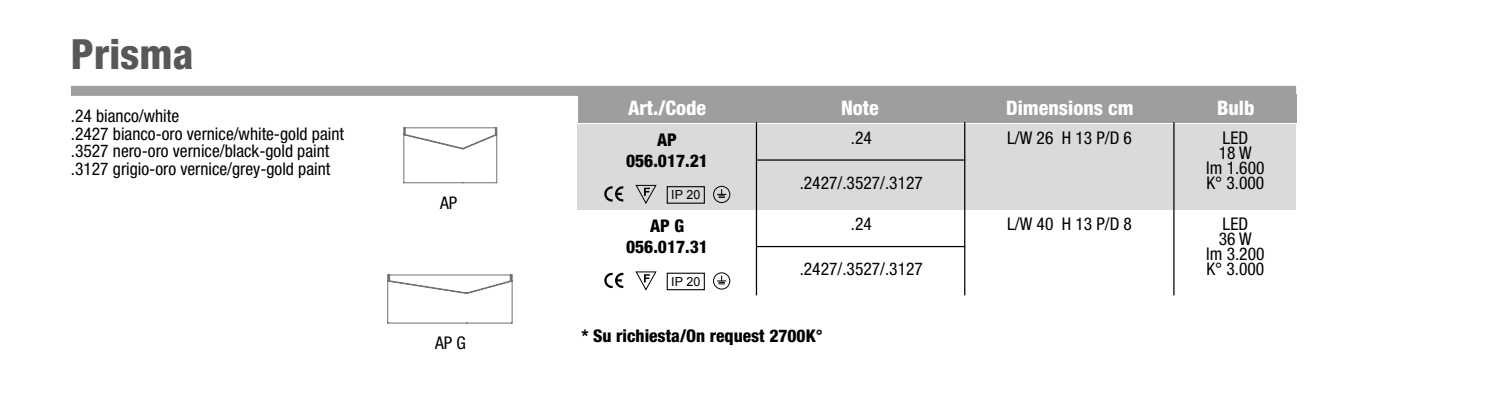
<style>
.page{position:relative;width:1489px;height:399px;background:#fff}
.page>*{position:absolute;margin:0;border:0;box-sizing:border-box;transform-origin:0 0}
.t1{font:800 condensed 41.75px "Helvetica Neue LT Std";color:#58585a}
.t2{font:800 condensed 20px "Helvetica Neue LT Std";color:#fff}
.t3{font:condensed 17.5px/15px "Helvetica Neue LT Std";color:#000;text-align:center}
.t4{font:800 condensed 17.5px/21px "Helvetica Neue LT Std";color:#000;text-align:center}
.t5{font:12.5px "Arial";color:#000}
</style>
<div class="page">
<div style="left:577px;top:124px;width:718px;height:86px;background:#d9dadb"></div>
<svg style="left:403px;top:127px;width:94px;height:56px"></svg>
<svg style="left:387px;top:274px;width:125px;height:49px"></svg>
<div style="left:71px;top:86px;width:1224px;height:10px;background:#9c9e9f"></div>
<div style="left:577px;top:94px;width:719px;height:29px;background:#9c9e9f"></div>
<svg style="left:604px;top:186px;width:19px;height:16px"></svg>
<svg style="left:635px;top:184px;width:22px;height:20px"></svg>
<svg style="left:713px;top:185px;width:17px;height:18px"></svg>
<div style="left:666px;top:186px;width:38px;height:18px;border:1px solid #000"></div>
<svg style="left:604px;top:272px;width:19px;height:16px"></svg>
<svg style="left:635px;top:271px;width:22px;height:20px"></svg>
<svg style="left:713px;top:272px;width:17px;height:18px"></svg>
<div style="left:666px;top:272px;width:38px;height:18px;border:1px solid #000"></div>
<hr style="left:755px;top:122px;width:2px;height:173px;background:#000">
<hr style="left:964px;top:122px;width:1px;height:173px;background:#000">
<hr style="left:1173px;top:122px;width:1px;height:173px;background:#000">
<hr style="left:757px;top:159px;width:208px;height:2px;background:#000">
<hr style="left:757px;top:246px;width:208px;height:1px;background:#000">
<h1 class="t1" style="left:71px;top:28px;width:124px">Prisma</h1>
<p class="t3" style="left:71px;top:107px;width:274px;line-height:17.5px;text-align:left">.24 bianco/white<br>.2427 bianco-oro vernice/white-gold paint .3527 nero-oro vernice/black-gold paint .3127 grigio-oro vernice/grey-gold paint</p>
<p class="t3" style="left:440px;top:195px;width:19px">AP</p>
<p class="t3" style="left:435px;top:335px;width:32px">AP G</p>
<p class="t2" style="left:628px;top:96px;width:80px">Art./Code</p>
<p class="t2" style="left:841px;top:96px;width:39px">Note</p>
<p class="t2" style="left:1006px;top:96px;width:129px">Dimensions cm</p>
<p class="t2" style="left:1216px;top:96px;width:39px">Bulb</p>
<p class="t4" style="left:626px;top:129px;width:83px">AP<br>056.017.21</p>
<p class="t3" style="left:1007px;top:130px;width:126px">L/W 26 H 13 P/D 6</p>
<p class="t3" style="left:1206px;top:130px;width:60px">LED<br>18W<br>lm 1.600<br>K° 3.000</p>
<p class="t3" style="left:1206px;top:216px;width:60px">LED<br>36W<br>lm 3.200<br>K° 3.000</p>
<p class="t3" style="left:850px;top:130px;width:22px">.24</p>
<p class="t3" style="left:799px;top:175px;width:125px">.2427/.3527/.3127</p>
<p class="t3" style="left:850px;top:216px;width:22px">.24</p>
<p class="t3" style="left:799px;top:261px;width:125px">.2427/.3527/.3127</p>
<p class="t5" style="left:671px;top:187px;width:30px">IP 20</p>
<p class="t3" style="left:1007px;top:216px;width:126px">L/W 40 H 13 P/D 8</p>
<p class="t4" style="left:626px;top:215px;width:83px">AP G<br>056.017.31</p>
<p class="t5" style="left:671px;top:273px;width:30px">IP 20</p>
<p class="t4" style="left:581px;top:325px;width:243px">* Su richiesta/On request 2700K°</p>
</div>
